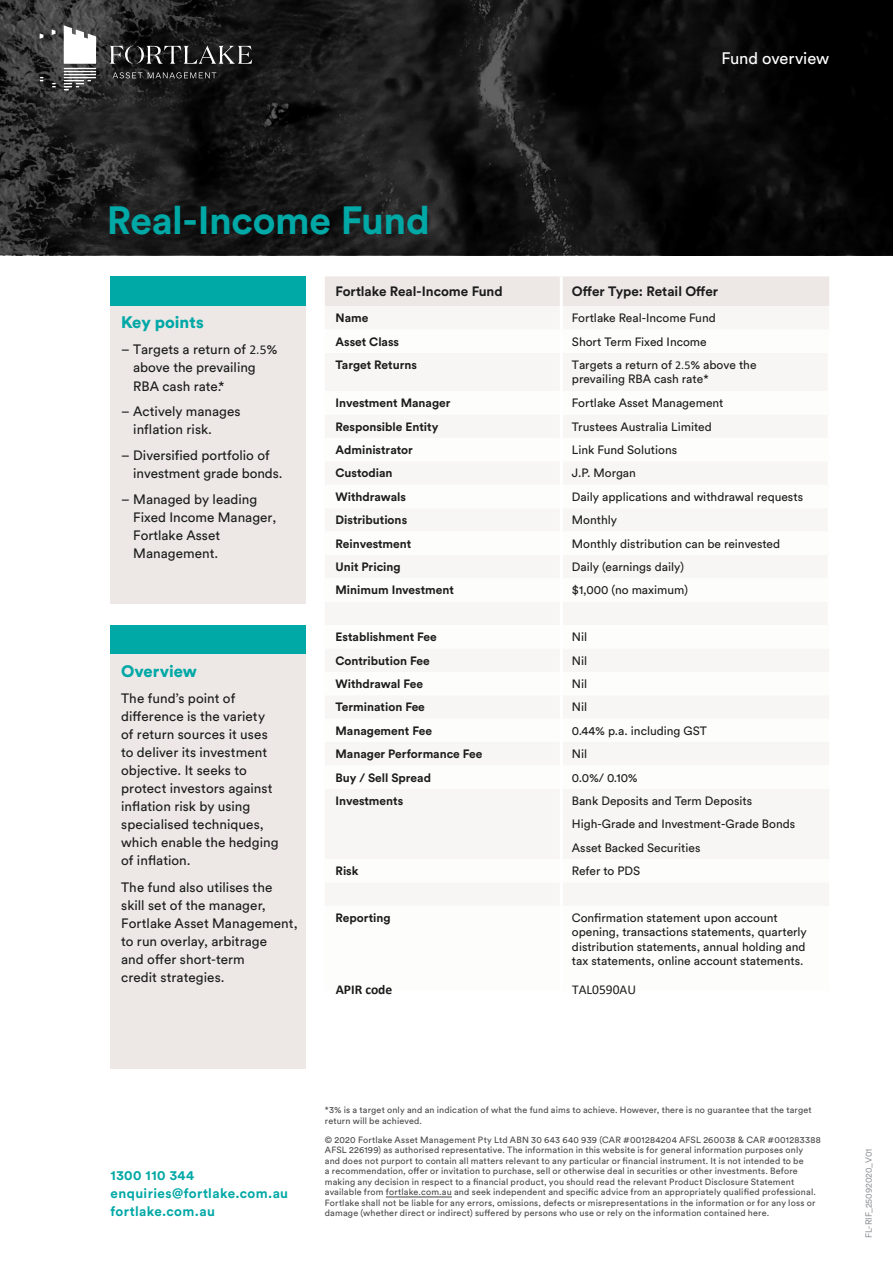
<style>
.page{position:relative;width:893px;height:1263px;background:#fff}
.page>*{position:absolute;margin:0;border:0;box-sizing:border-box;transform-origin:0 0}
.t1{font:700 39px "Circular Std";letter-spacing:-.01em;color:#00a8a6}
.t2{font:900 16.5px "Circular Std";color:#00a8a6}
.t3{font:16.5px "Circular Std";letter-spacing:-.01em;color:#fff}
.t4{font:13.5px/18px "Circular Std";color:#1c1c1c}
.t5{font:700 13.5px/18px "Circular Std";letter-spacing:.03em;color:#00a8a6}
.t6{font:700 13.5px "Circular Std";color:#1c1c1c}
.t7{font:13.5px "Calibri";color:#1c1c1c}
.t8{font:700 13.5px "Calibri";color:#1c1c1c}
.t9{font:12px/14.4px "Circular Std";color:#1c1c1c}
.t10{font:700 12px "Circular Std";color:#1c1c1c}
.t11{font:9px/10.5px "Circular Std";letter-spacing:.02em;color:#494949}
.t12{font:9px "Circular Std";color:#97999c}
.s1{font-family:"Calibri"}
</style>
<div class="page">
<svg style="left:0;top:0;width:893px;height:255px;background:#151515"></svg>
<div style="left:325px;top:276px;width:504px;height:30px;background:#ede8e6"></div>
<hr style="left:560px;top:276px;width:3px;height:30px;background:#fff">
<svg style="left:113px;top:72px;width:103px;height:6px"></svg>
<svg style="left:40px;top:33px;width:3px;height:6px"></svg>
<svg style="left:52px;top:29px;width:3px;height:6px"></svg>
<svg style="left:64px;top:25px;width:32px;height:39px"></svg>
<hr style="left:64px;top:68px;width:32px;height:1px;background:#fff">
<hr style="left:64px;top:71px;width:32px;height:1px;background:#fff">
<hr style="left:64px;top:74px;width:32px;height:1px;background:#fff">
<hr style="left:64px;top:77px;width:32px;height:1px;background:#fff">
<svg style="left:40px;top:77px;width:4px;height:4px"></svg>
<svg style="left:52px;top:83px;width:4px;height:4px"></svg>
<svg style="left:64px;top:80px;width:27px;height:10px"></svg>
<svg style="left:110px;top:46px;width:142px;height:18px;background:#4b4b4b"></svg>
<hr style="left:386px;top:1196px;width:66px;height:1px;background:#494949">
<div style="left:111px;top:276px;width:195px;height:30px;background:#00a8a6"></div>
<div style="left:111px;top:306px;width:195px;height:298px;background:#ede8e6"></div>
<div style="left:111px;top:625px;width:195px;height:30px;background:#00a8a6"></div>
<div style="left:111px;top:655px;width:195px;height:414px;background:#ede8e6"></div>
<h2 class="t3" style="left:721px;top:48px;width:109px">Fund overview</h2>
<h1 class="t1" style="left:107px;top:195px;width:325px">Real-Income Fund</h1>
<h2 class="t2" style="left:121px;top:311px;width:84px">Key points</h2>
<h3 class="t4" style="left:133px;top:340px;width:146px;text-indent:-12px">– Targets a return of <span class="s1">2.5</span>% above the prevailing<br>RBA cash rate.*</h3>
<h3 class="t4" style="left:133px;top:403px;width:109px;text-indent:-12px">– Actively manages inflation risk.</h3>
<h3 class="t4" style="left:133px;top:446px;width:151px;text-indent:-12px">– Diversified portfolio of investment grade bonds.</h3>
<h3 class="t4" style="left:133px;top:490px;width:145px;text-indent:-12px">– Managed by leading<br>Fixed Income Manager,<br>Fortlake Asset<br>Management.</h3>
<h2 class="t2" style="left:121px;top:660px;width:77px">Overview</h2>
<h3 class="t4" style="left:121px;top:689px;width:159px">The fund’s point of difference is the variety of return sources it uses to deliver its investment objective. It seeks to protect investors against inflation risk by using specialised techniques, which enable the hedging of inflation.</h3>
<h3 class="t4" style="left:121px;top:878px;width:178px">The fund also utilises the skill set of the manager,<br>Fortlake Asset Management, to run overlay, arbitrage<br>and offer short-term<br>credit strategies.</h3>
<h3 class="t6" style="left:335px;top:282px;width:169px">Fortlake Real-Income Fund</h3>
<h3 class="t6" style="left:572px;top:282px;width:148px">Offer Type: Retail Offer</h3>
<h3 class="t10" style="left:335px;top:310px;width:34px">Name</h3>
<h3 class="t9" style="left:572px;top:311px;width:145px">Fortlake Real-Income Fund</h3>
<h3 class="t10" style="left:335px;top:334px;width:65px">Asset Class</h3>
<h3 class="t9" style="left:572px;top:334px;width:136px">Short Term Fixed Income</h3>
<h3 class="t10" style="left:335px;top:357px;width:83px">Target Returns</h3>
<h3 class="t9" style="left:572px;top:357px;width:186px">Targets a return of <span class="s1">2.5</span>% above the prevailing RBA cash rate*</h3>
<h3 class="t10" style="left:335px;top:395px;width:117px">Investment Manager</h3>
<h3 class="t9" style="left:572px;top:396px;width:153px">Fortlake Asset Management</h3>
<h3 class="t10" style="left:335px;top:419px;width:105px">Responsible Entity</h3>
<h3 class="t9" style="left:572px;top:419px;width:141px">Trustees Australia Limited</h3>
<h3 class="t10" style="left:335px;top:442px;width:79px">Administrator</h3>
<h3 class="t9" style="left:572px;top:442px;width:107px">Link Fund Solutions</h3>
<h3 class="t10" style="left:335px;top:465px;width:59px">Custodian</h3>
<h3 class="t9" style="left:572px;top:466px;width:65px">J.P. Morgan</h3>
<h3 class="t10" style="left:335px;top:489px;width:72px">Withdrawals</h3>
<h3 class="t9" style="left:572px;top:489px;width:233px">Daily applications and withdrawal requests</h3>
<h3 class="t10" style="left:335px;top:512px;width:73px">Distributions</h3>
<h3 class="t9" style="left:572px;top:513px;width:47px">Monthly</h3>
<h3 class="t10" style="left:335px;top:536px;width:77px">Reinvestment</h3>
<h3 class="t9" style="left:572px;top:536px;width:210px">Monthly distribution can be reinvested</h3>
<h3 class="t10" style="left:335px;top:559px;width:67px">Unit Pricing</h3>
<h3 class="t9" style="left:572px;top:559px;width:114px">Daily (earnings daily)</h3>
<h3 class="t10" style="left:335px;top:582px;width:120px">Minimum Investment</h3>
<h3 class="t9" style="left:572px;top:583px;width:118px">$1,000 (no maximum)</h3>
<h3 class="t10" style="left:335px;top:629px;width:103px">Establishment Fee</h3>
<h3 class="t9" style="left:572px;top:630px;width:17px">Nil</h3>
<h3 class="t10" style="left:335px;top:653px;width:96px">Contribution Fee</h3>
<h3 class="t9" style="left:572px;top:653px;width:17px">Nil</h3>
<h3 class="t10" style="left:335px;top:676px;width:89px">Withdrawal Fee</h3>
<h3 class="t9" style="left:572px;top:676px;width:17px">Nil</h3>
<h3 class="t10" style="left:335px;top:699px;width:91px">Termination Fee</h3>
<h3 class="t9" style="left:572px;top:700px;width:17px">Nil</h3>
<h3 class="t10" style="left:335px;top:723px;width:98px">Management Fee</h3>
<h3 class="t9" style="left:572px;top:723px;width:136px">0.44% p.a. including GST</h3>
<h3 class="t10" style="left:335px;top:746px;width:149px">Manager Performance Fee</h3>
<h3 class="t9" style="left:572px;top:747px;width:17px">Nil</h3>
<h3 class="t10" style="left:335px;top:770px;width:97px">Buy / Sell Spread</h3>
<h3 class="t9" style="left:572px;top:770px;width:67px">0.0%/ 0.10%</h3>
<h3 class="t10" style="left:335px;top:793px;width:69px">Investments</h3>
<h3 class="t9" style="left:572px;top:789px;width:225px;line-height:23.4px">Bank Deposits and Term Deposits<br>High-Grade and Investment-Grade Bonds<br>Asset Backed Securities</h3>
<h3 class="t10" style="left:335px;top:863px;width:25px">Risk</h3>
<h3 class="t9" style="left:572px;top:863px;width:70px">Refer to PDS</h3>
<h3 class="t10" style="left:335px;top:910px;width:57px">Reporting</h3>
<h3 class="t9" style="left:572px;top:910px;width:236px">Confirmation statement upon account opening, transactions statements, quarterly distribution statements, annual holding and tax statements, online account statements.</h3>
<h3 class="t8" style="left:336px;top:980px;width:58px">APIR code</h3>
<h3 class="t7" style="left:572px;top:980px;width:65px">TAL0590AU</h3>
<h3 class="t5" style="left:111px;top:1166px;width:179px">1300 110 344 enquiries@fortlake.com.au fortlake.com.au</h3>
<p class="t11" style="left:325px;top:1105px;width:488px">*3% is a target only and an indication of what the fund aims to achieve. However, there is no guarantee that the target return will be achieved.</p>
<p class="t11" style="left:325px;top:1134px;width:497px">© 2020 Fortlake Asset Management Pty Ltd ABN 30 643 640 939 (CAR #001284204 AFSL 260038 &amp; CAR #001283388<br>AFSL 226199) as authorised representative. The information in this website is for general information purposes only and does not purport to contain all matters relevant to any particular or financial instrument. It is not intended to be<br>a recommendation, offer or invitation to purchase, sell or otherwise deal in securities or other investments. Before making any decision in respect to a financial product, you should read the relevant Product Disclosure Statement available from fortlake.com.au and seek independent and specific advice from an appropriately qualified professional.<br>Fortlake shall not be liable for any errors, omissions, defects or misrepresentations in the information or for any loss or damage (whether direct or indirect) suffered by persons who use or rely on the information contained here.</p>
<p class="t12" style="left:863px;top:1238px;width:91px;rotate:-90deg">FL-RIF_25092020_V01</p>
</div>
